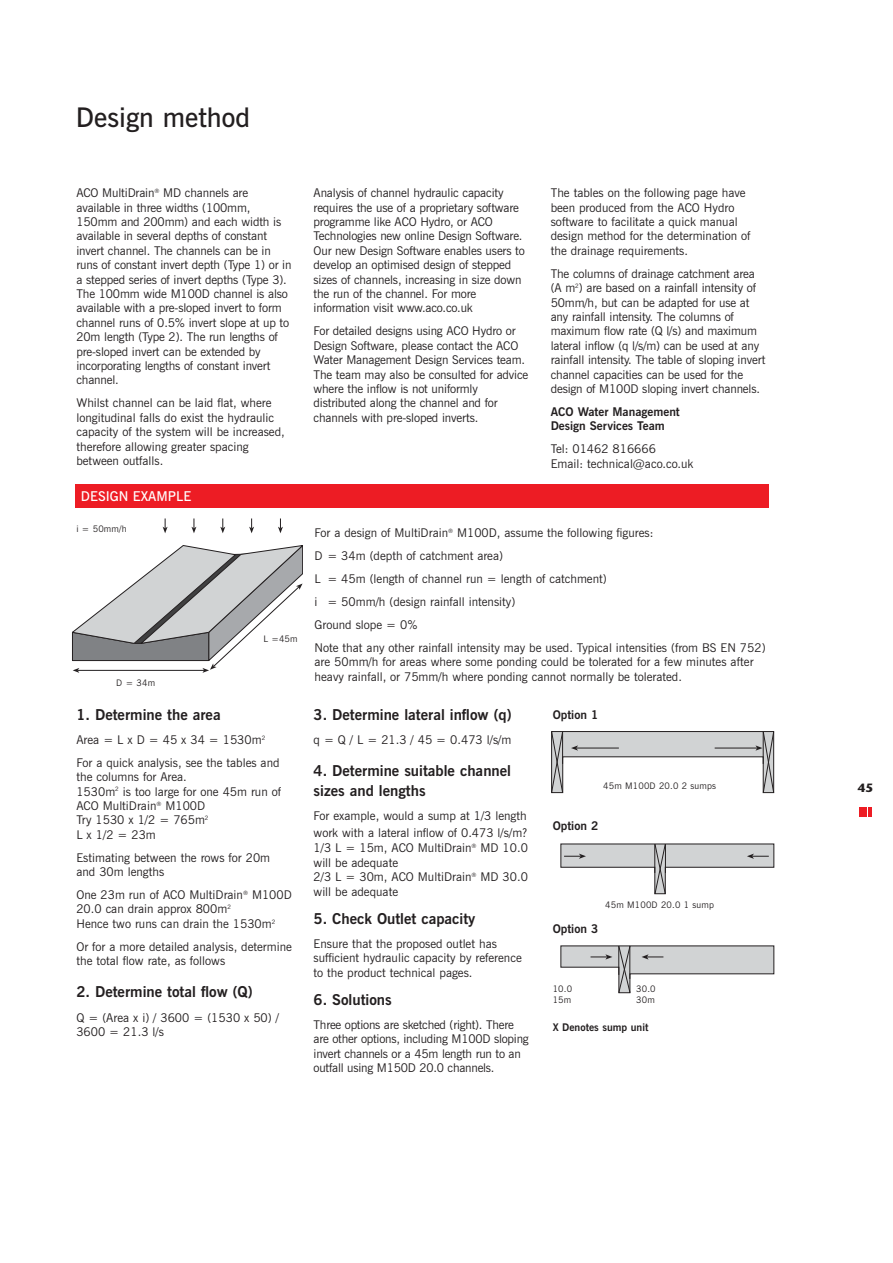
<style>
.page{position:relative;width:893px;height:1263px;background:#fff}
.page>*{position:absolute;margin:0;border:0;box-sizing:border-box;transform-origin:0 0}
.t1{font:600 27px "News Gothic BT";color:#231f20}
.t2{font:700 15px/19.5px "News Gothic BT";color:#231f20}
.t3{font:600 13.5px "News Gothic BT";color:#fff}
.t4{font:12px/14.4px "News Gothic BT";letter-spacing:-.01em;color:#231f20}
.t5{font:700 12px/14.4px "News Gothic BT";color:#231f20}
.t6{font:700 12px "Stone Sans";color:#231f20}
.t7{font:700 10.5px "News Gothic BT";color:#231f20}
.t8{font:9px/10.8px "News Gothic BT";letter-spacing:.02em;color:#231f20}
</style>
<div class="page">
<hr style="left:859px;top:807px;width:4px;height:10px;background:#ed1c24">
<hr style="left:863px;top:807px;width:4px;height:10px;background:#ed1c24">
<hr style="left:868px;top:807px;width:4px;height:10px;background:#ed1c24">
<svg style="left:163px;top:518px;width:5px;height:15px"></svg>
<svg style="left:191px;top:518px;width:5px;height:15px"></svg>
<svg style="left:220px;top:518px;width:5px;height:15px"></svg>
<svg style="left:249px;top:518px;width:5px;height:15px"></svg>
<svg style="left:278px;top:518px;width:5px;height:15px"></svg>
<svg style="left:72px;top:545px;width:231px;height:128px"></svg>
<svg style="left:560px;top:945px;width:214px;height:48px"></svg>
<svg style="left:560px;top:843px;width:214px;height:52px"></svg>
<svg style="left:551px;top:731px;width:223px;height:63px"></svg>
<div style="left:75px;top:485px;width:693px;height:23px;background:#ed1c24"></div>
<h1 class="t1" style="left:76px;top:108px;width:176px">Design method</h1>
<p class="t4" style="left:76px;top:187px;width:217px">ACO MultiDrain<sup>®</sup> MD channels are available in three widths (100mm, 150mm and 200mm) and each width is available in several depths of constant invert channel. The channels can be in runs of constant invert depth (Type 1) or in a stepped series of invert depths (Type 3).<br>The 100mm wide M100D channel is also available with a pre-sloped invert to form channel runs of 0.5% invert slope at up to 20m length (Type 2). The run lengths of pre-sloped invert can be extended by incorporating lengths of constant invert channel.</p>
<p class="t4" style="left:76px;top:397px;width:210px">Whilst channel can be laid flat, where longitudinal falls do exist the hydraulic capacity of the system will be increased, therefore allowing greater spacing between outfalls.</p>
<p class="t3" style="left:81px;top:491px;width:112px">DESIGN EXAMPLE</p>
<p class="t8" style="left:76px;top:524px;width:52px">i = 50mm/h</p>
<p class="t8" style="left:116px;top:678px;width:40px">D = 34m</p>
<p class="t8" style="left:263px;top:634px;width:36px">L =45m</p>
<p class="t2" style="left:76px;top:706px;width:146px">1. Determine the area</p>
<p class="t4" style="left:76px;top:729px;width:205px;line-height:23px">Area = L x D = 45 x 34 = 1530m<sup>2<br></sup>For a quick analysis, see the tables and</p>
<p class="t4" style="left:76px;top:771px;width:206px">the columns for Area.<br>1530m<sup>2</sup> is too large for one 45m run of<br>ACO MultiDrain<sup>®</sup> M100D<br>Try 1530 x 1/2 = 765m<sup>2<br></sup>L x 1/2 = 23m</p>
<p class="t4" style="left:76px;top:851px;width:195px">Estimating between the rows for 20m and 30m lengths</p>
<p class="t4" style="left:76px;top:889px;width:217px">One 23m run of ACO MultiDrain<sup>®</sup> M100D<br>20.0 can drain approx 800m<sup>2<br></sup>Hence two runs can drain the 1530m<sup>2</sup></p>
<p class="t4" style="left:76px;top:940px;width:217px">Or for a more detailed analysis, determine the total flow rate, as follows</p>
<p class="t2" style="left:76px;top:984px;width:178px">2. Determine total flow (Q)</p>
<p class="t4" style="left:76px;top:1011px;width:204px">Q = (Area x i) / 3600 = (1530 x 50) /<br>3600 = 21.3 l/s</p>
<p class="t4" style="left:314px;top:187px;width:213px">Analysis of channel hydraulic capacity requires the use of a proprietary software programme like ACO Hydro, or ACO Technologies new online Design Software.<br>Our new Design Software enables users to develop an optimised design of stepped sizes of channels, increasing in size down the run of the channel. For more information visit www.aco.co.uk</p>
<p class="t4" style="left:314px;top:325px;width:216px">For detailed designs using ACO Hydro or Design Software, please contact the ACO Water Management Design Services team.<br>The team may also be consulted for advice where the inflow is not uniformly distributed along the channel and for channels with pre-sloped inverts.</p>
<p class="t4" style="left:551px;top:187px;width:201px">The tables on the following page have been produced from the ACO Hydro software to facilitate a quick manual design method for the determination of the drainage requirements.</p>
<p class="t4" style="left:551px;top:267px;width:216px">The columns of drainage catchment area (A m<sup>2</sup>) are based on a rainfall intensity of 50mm/h, but can be adapted for use at any rainfall intensity. The columns of maximum flow rate (Q l/s) and maximum lateral inflow (q l/s/m) can be used at any rainfall intensity. The table of sloping invert channel capacities can be used for the design of M100D sloping invert channels.</p>
<p class="t5" style="left:551px;top:406px;width:131px">ACO Water Management<br>Design Services Team</p>
<p class="t4" style="left:551px;top:443px;width:144px">Tel: 01462 816666<br>Email: technical@aco.co.uk</p>
<p class="t4" style="left:315px;top:523px;width:452px;line-height:23px">For a design of MultiDrain<sup>®</sup> M100D, assume the following figures:<br>D = 34m (depth of catchment area)<br>L = 45m (length of channel run = length of catchment)<br>i = 50mm/h (design rainfall intensity)<br>Ground slope = 0%<br>Note that any other rainfall intensity may be used. Typical intensities (from BS EN 752)</p>
<p class="t4" style="left:315px;top:656px;width:440px">are 50mm/h for areas where some ponding could be tolerated for a few minutes after heavy rainfall, or 75mm/h where ponding cannot normally be tolerated.</p>
<p class="t2" style="left:314px;top:706px;width:200px">3. Determine lateral inflow (q)</p>
<p class="t4" style="left:314px;top:734px;width:199px">q = Q / L = 21.3 / 45 = 0.473 l/s/m</p>
<p class="t2" style="left:314px;top:763px;width:199px">4. Determine suitable channel sizes and lengths</p>
<p class="t4" style="left:314px;top:809px;width:216px;line-height:16.2px;text-align:justify">For example, would a sump at 1/3 length work with a lateral inflow of 0.473 l/s/m?<br>1/3 L = 15m, ACO MultiDrain<sup>®</sup> MD 10.0</p>
<p class="t4" style="left:314px;top:856px;width:216px">will be adequate<br>2/3 L = 30m, ACO MultiDrain<sup>®</sup> MD 30.0 will be adequate</p>
<p class="t2" style="left:314px;top:910px;width:163px">5. Check Outlet capacity</p>
<p class="t4" style="left:314px;top:938px;width:210px">Ensure that the proposed outlet has sufficient hydraulic capacity by reference to the product technical pages.</p>
<p class="t2" style="left:314px;top:991px;width:80px">6. Solutions</p>
<p class="t4" style="left:314px;top:1019px;width:217px">Three options are sketched (right). There are other options, including M100D sloping invert channels or a 45m length run to an outfall using M150D 20.0 channels.</p>
<p class="t5" style="left:553px;top:709px;width:47px">Option 1</p>
<p class="t8" style="left:603px;top:781px;width:114px">45m M100D 20.0 2 sumps</p>
<p class="t5" style="left:553px;top:820px;width:47px">Option 2</p>
<p class="t5" style="left:553px;top:923px;width:47px">Option 3</p>
<p class="t8" style="left:605px;top:900px;width:110px">45m M100D 20.0 1 sump</p>
<p class="t8" style="left:553px;top:984px;width:21px">10.0<br>15m</p>
<p class="t8" style="left:636px;top:984px;width:21px">30.0<br>30m</p>
<p class="t7" style="left:553px;top:1024px;width:97px">X Denotes sump unit</p>
<p class="t6" style="left:858px;top:782px;width:17px">45</p>
</div>
